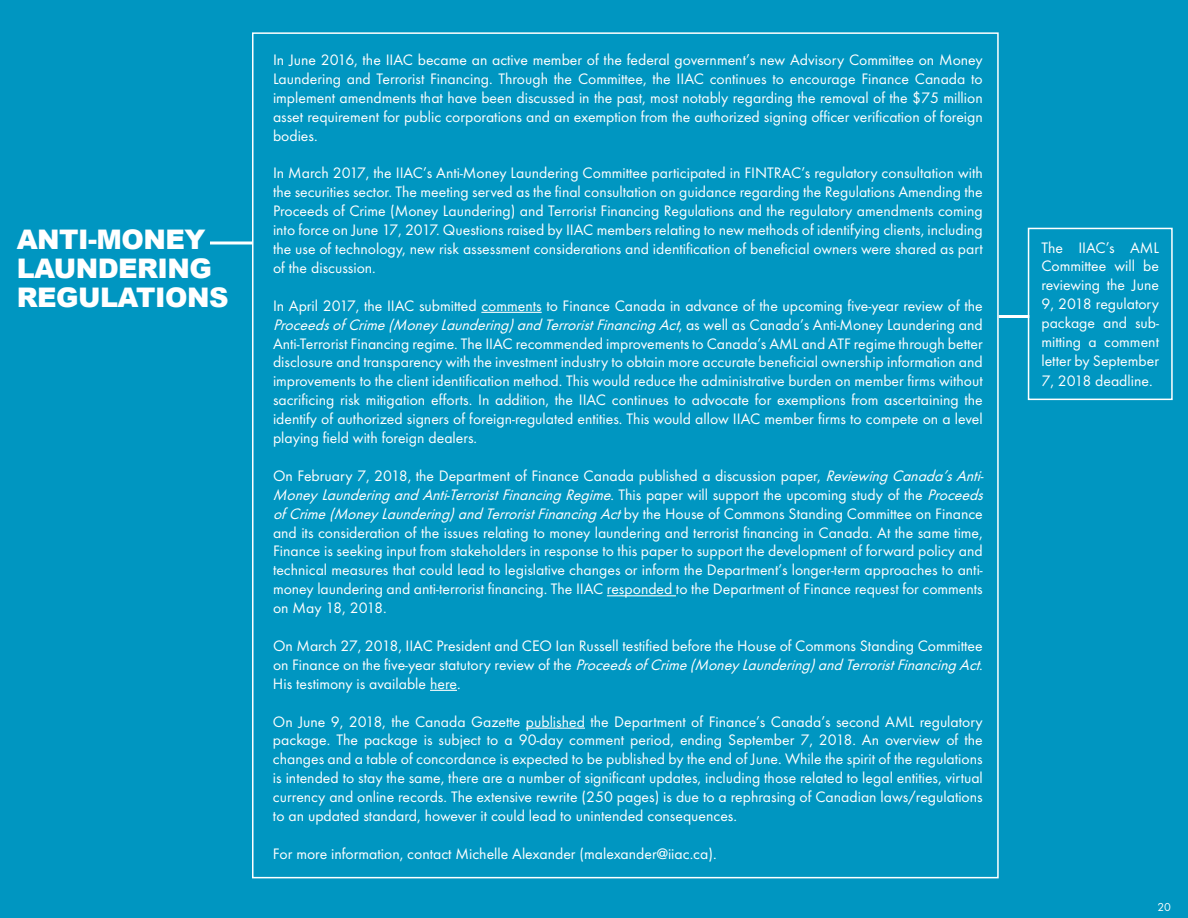
<style>
.page{position:relative;width:1188px;height:918px;background:#0096c1}
.page>*{position:absolute;margin:0;border:0;box-sizing:border-box;transform-origin:0 0}
.t1{font:900 27px/29.4px "Arial";letter-spacing:-.02em;color:#fff}
.t2{font:15.75px/18.9px "Futura TOT";color:#fff;text-align:justify}
.t3{font:12px "Futura TOT";color:#fff}
.s1{font-style:italic}
</style>
<div class="page">
<hr style="left:210px;top:242px;width:42px;height:2px;background:#fff">
<hr style="left:999px;top:315px;width:30px;height:3px;background:#fff">
<hr style="left:481px;top:312px;width:61px;height:1px;background:#fff">
<hr style="left:607px;top:595px;width:69px;height:1px;background:#fff">
<svg style="left:430px;top:690px;width:27px;height:1px"></svg>
<hr style="left:526px;top:728px;width:59px;height:1px;background:#fff">
<div style="left:1028px;top:228px;width:145px;height:172px;border:2px solid #fff"></div>
<h1 class="t1" style="left:17px;top:223px;width:213px">ANTI-MONEY<br>LAUNDERING<br>REGULATIONS</h1>
<p class="t2" style="left:273px;top:50px;width:711px">In June 2016, the IIAC became an active member of the federal government’s new Advisory Committee on Money Laundering and Terrorist Financing. Through the Committee, the IIAC continues to encourage Finance Canada to implement amendments that have been discussed in the past, most notably regarding the removal of the $75 million asset requirement for public corporations and an exemption from the authorized signing officer verification of foreign bodies.</p>
<p class="t2" style="left:273px;top:164px;width:711px">In March 2017, the IIAC’s Anti-Money Laundering Committee participated in FINTRAC’s regulatory consultation with the securities sector. The meeting served as the final consultation on guidance regarding the Regulations Amending the Proceeds of Crime (Money Laundering) and Terrorist Financing Regulations and the regulatory amendments coming into force on June 17, 2017. Questions raised by IIAC members relating to new methods of identifying clients, including the use of technology, new risk assessment considerations and identification of beneficial owners were shared as part of the discussion.</p>
<p class="t2" style="left:273px;top:296px;width:711px">In April 2017, the IIAC submitted comments to Finance Canada in advance of the upcoming five-year review of the <span class="s1">ProceedsofCrime(MoneyLaundering)andTerroristFinancingAct</span>, a s w e l l a s C a n a d a ’ s A n t i - M o n e y L a u n d e r i n g a n d Anti-Terrorist Financing regime. The IIAC recommended improvements to Canada’s AML and ATF regime through better disclosure and transparency with the investment industry to obtain more accurate beneficial ownership information and improvements to the client identification method. This would reduce the administrative burden on member firms without sacrificing risk mitigation efforts. In addition, the IIAC continues to advocate for exemptions from ascertaining the identify of authorized signers of foreign-regulated entities. This would allow IIAC member firms to compete on a level playing field with foreign dealers.</p>
<p class="t2" style="left:273px;top:466px;width:716px;text-align:left">On February 7, 2018, the Department of Finance Canada published a discussion paper, <span class="s1">ReviewingCanada’sAnti-MoneyLaunderingandAnti-TerroristFinancingRegime</span>. T h i s p a p e r w i l l s u p p o r t t h e u p c o m i n g s t u d y o f t h e <span class="s1">Proceeds ofCrime(MoneyLaundering)andTerroristFinancingAct</span>by t h e H o u s e o f C o m m o n s S ta n d i n g C o m m i tte e o n F i n a n c e and its consideration of the issues relating to money laundering and terrorist financing in Canada. At the same time, Finance is seeking input from stakeholders in response to this paper to support the development of forward policy and technical measures that could lead to legislative changes or inform the Department’s longer-term approaches to anti&shy;money laundering and anti-terrorist financing. The IIAC responded to the Department of Finance request for comments on May 18, 2018.</p>
<p class="t2" style="left:273px;top:636px;width:713px">On March 27, 2018, IIAC President and CEO Ian Russell testified before the House of Commons Standing Committee o n F i n a n c e o n t h e fi v e -y e a r s t a t u t o r y r e v i e w o f t h e <span class="s1">ProceedsofCrime(MoneyLaundering)andTerroristFinancingAct</span>.<br>His testimony is available here.</p>
<p class="t2" style="left:273px;top:712px;width:711px">On June 9, 2018, the Canada Gazette published the Department of Finance’s Canada’s second AML regulatory package. The package is subject to a 90-day comment period, ending September 7, 2018. An overview of the changes and a table of concordance is expected to be published by the end of June. While the spirit of the regulations is intended to stay the same, there are a number of significant updates, including those related to legal entities, virtual currency and online records. The extensive rewrite (250 pages) is due to a rephrasing of Canadian laws/regulations to an updated standard, however it could lead to unintended consequences.</p>
<p class="t2" style="left:273px;top:844px;width:445px">For more information, contact Michelle Alexander (malexander@iiac.ca).</p>
<p class="t2" style="left:1041px;top:238px;width:119px">The IIAC’s AML Committee will be reviewing the June 9, 2018 regulatory package and sub&shy;mitting a comment letter by September 7, 2018 deadline.</p>
<p class="t3" style="left:1157px;top:900px;width:15px">20</p>
</div>
